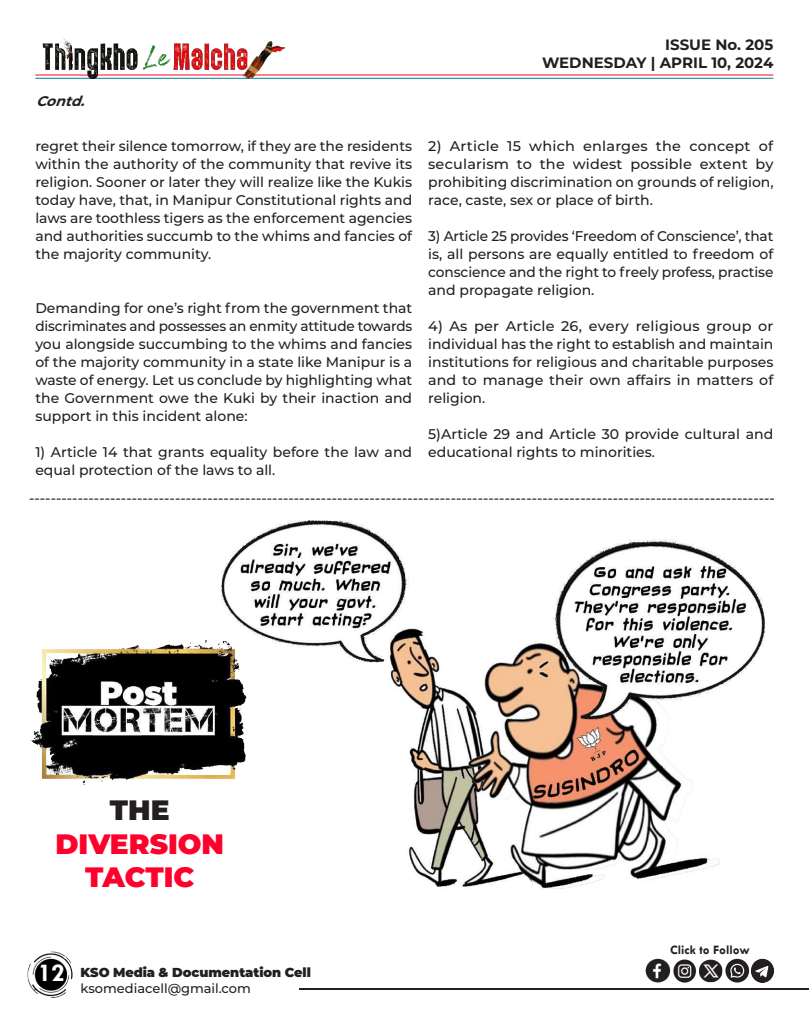
<style>
.page{position:relative;width:810px;height:1013px;background:#fff}
.page>*{position:absolute;margin:0;border:0;box-sizing:border-box;transform-origin:0 0}
.t1{font:900 28px/33.6px "Montserrat";color:#ff002d;text-align:center}
.t2{font:900 28px "Montserrat";color:#231f20}
.t3{font:700 26px "Tw Cen";color:#fff}
.t4{font:700 15px/18px "Montserrat";color:#231f20;text-align:right}
.t5{font:500 14px/18px "Montserrat";color:#231f20;text-align:justify}
.t6{font:italic 700 14px "Montserrat";color:#231f20}
.t7{font:900 13px "Montserrat";letter-spacing:-.005em;color:#231f20}
.t8{font:500 13px "Montserrat";color:#231f20}
.t9{font:700 13px "Tw Cen";color:#231f20}
</style>
<div class="page">
<img style="left:221px;top:520px;width:543px;height:368px">
<img style="left:31px;top:640px;width:241px;height:145px">
<hr style="left:299px;top:988px;width:509px;height:1px;background:#231f20">
<img style="left:27px;top:951px;width:46px;height:47px">
<hr style="left:35px;top:74px;width:738px;height:1px;background:#ff002d">
<hr style="left:35px;top:78px;width:738px;height:1px;background:#00848b">
<img style="left:35px;top:38px;width:254px;height:41px">
<img style="left:645px;top:958px;width:129px;height:25px">
<p class="t6" style="left:36px;top:91px;width:56px">Contd.</p>
<p class="t5" style="left:35px;top:137px;width:378px">regret their silence tomorrow, if they are the residents within the authority of the community that revive its religion. Sooner or later they will realize like the Kukis today have, that, in Manipur Constitutional rights and laws are toothless tigers as the enforcement agencies and authorities succumb to the whims and fancies of the majority community.</p>
<p class="t5" style="left:35px;top:299px;width:379px">Demanding for one’s right from the government that discriminates and possesses an enmity attitude towards you alongside succumbing to the whims and fancies of the majority community in a state like Manipur is a waste of energy. Let us conclude by highlighting what the Government owe the Kuki by their inaction and support in this incident alone:</p>
<p class="t5" style="left:35px;top:443px;width:378px">1) Article 14 that grants equality before the law and equal protection of the laws to all.</p>
<p class="t4" style="left:542px;top:35px;width:233px">ISSUE No. 205<br>WEDNESDAY | APRIL 10, 2024</p>
<p class="t5" style="left:428px;top:137px;width:347px">2) Article 15 which enlarges the concept of secularism to the widest possible extent by prohibiting discrimination on grounds of religion, race, caste, sex or place of birth.</p>
<p class="t5" style="left:428px;top:227px;width:347px">3) Article 25 provides ‘Freedom of Conscience’, that is, all persons are equally entitled to freedom of conscience and the right to freely profess, practise and propagate religion.</p>
<p class="t5" style="left:428px;top:317px;width:347px">4) As per Article 26, every religious group or individual has the right to establish and maintain institutions for religious and charitable purposes and to manage their own affairs in matters of religion.</p>
<p class="t5" style="left:428px;top:425px;width:347px">5)Article 29 and Article 30 provide cultural and educational rights to minorities.</p>
<p class="t5" style="left:29px;top:489px;width:747px">------------------------------------------------------------------------------------------------------------------------------------------</p>
<h1 class="t2" style="left:110px;top:789px;width:61px">THE</h1>
<h1 class="t1" style="left:55px;top:825px;width:170px">DIVERSION<br>TACTIC</h1>
<h2 class="t3" style="left:38px;top:957px;width:28px">12</h2>
<p class="t7" style="left:81px;top:962px;width:232px">KSO Media &amp; Documentation Cell</p>
<p class="t8" style="left:81px;top:978px;width:172px">ksomediacell@gmail.com</p>
<p class="t9" style="left:670px;top:942px;width:81px">Click to Follow</p>
</div>
